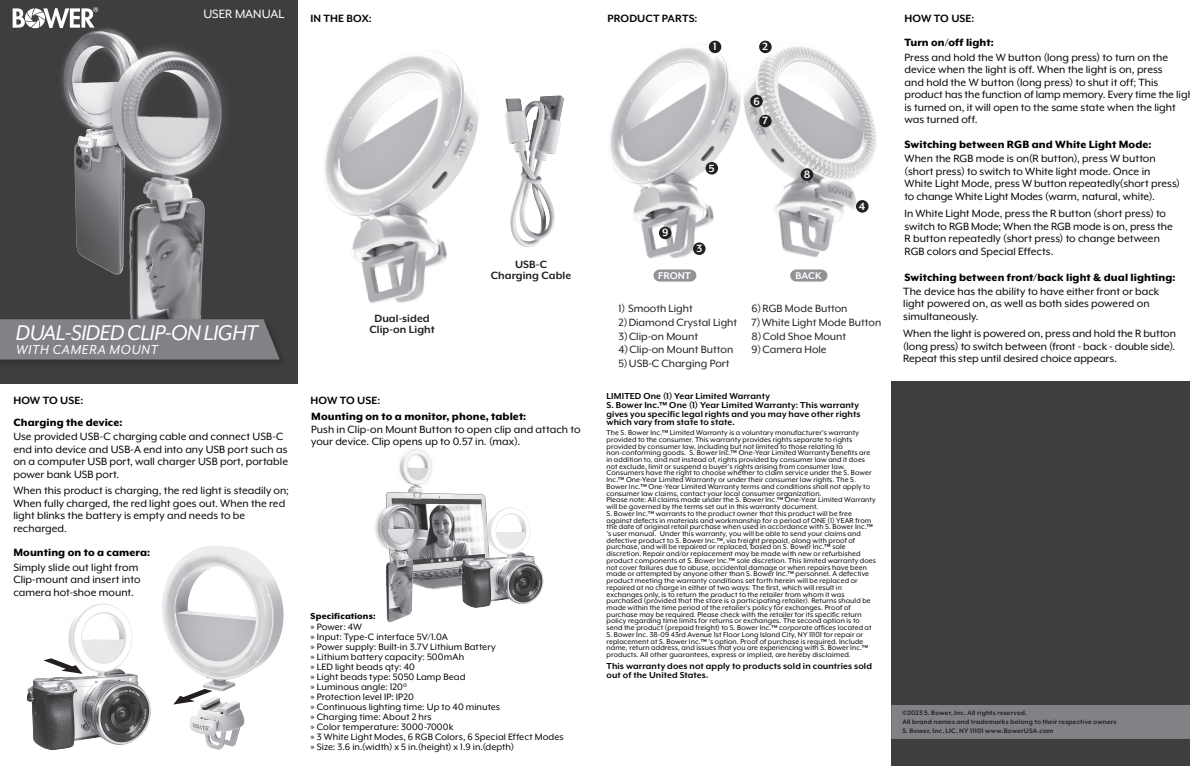
<style>
.page{position:relative;width:1190px;height:766px;background:#fff}
.page>*{position:absolute;margin:0;border:0;box-sizing:border-box;transform-origin:0 0}
.t1{font:italic 24.5px "Mr Eaves XL Mod OT";letter-spacing:-.02em;color:#fff}
.t2{font:italic 15px "Mr Eaves XL Mod OT";letter-spacing:.05em;color:#fff}
.t3{font:13.88px "Mr Eaves XL Mod OT";color:#fff}
.t4{font:12.12px/12.5px "Mr Eaves XL Mod OT";color:#040503}
.t5{font:800 12.12px "Mr Eaves XL Mod OT";letter-spacing:.005em;color:#040503}
.t6{font:12.12px/13.8px "Mr Eaves XL Mod OT";color:#231f20}
.t7{font:700 12.12px "Mr Eaves XL Mod OT";letter-spacing:.01em;color:#040503}
.t8{font:700 12.12px/11.2px "Mr Eaves XL Mod OT";letter-spacing:.005em;color:#231f20;text-align:center}
.t9{font:700 12.12px "Mr Eaves XL Mod OT";color:#fff}
.t10{font:700 11.25px "Mr Eaves XL Mod OT";color:#fff}
.t11{font:10.62px/10px "Mr Eaves XL Mod OT";letter-spacing:.005em;color:#040503}
.t12{font:700 10px/8.8px "Mr Eaves XL Mod OT";letter-spacing:.01em;color:#040503}
.t13{font:800 10px "Mr Eaves XL Mod OT";letter-spacing:.015em;color:#040503}
.t14{font:8.12px/6.8px "Mr Eaves XL Mod OT";letter-spacing:.015em;color:#040503}
.t15{font:700 7.5px/9px "Mr Eaves XL Mod OT";letter-spacing:.02em;color:#231f20}
</style>
<div class="page">
<img style="left:757px;top:40px;width:119px;height:217px">
<img style="left:610px;top:40px;width:147px;height:219px">
<div style="left:653px;top:269px;width:43px;height:13px;background:#919396;border-radius:6px"></div>
<div style="left:790px;top:269px;width:37px;height:13px;background:#919396;border-radius:6px"></div>
<div style="left:709px;top:41px;width:12px;height:12px;background:#231f20;border-radius:50%"></div>
<div style="left:693px;top:242px;width:12px;height:13px;background:#231f20;border-radius:50%"></div>
<div style="left:800px;top:168px;width:13px;height:13px;background:#231f20;border-radius:50%"></div>
<div style="left:856px;top:200px;width:12px;height:13px;background:#231f20;border-radius:50%"></div>
<div style="left:705px;top:162px;width:13px;height:13px;background:#231f20;border-radius:50%"></div>
<div style="left:750px;top:95px;width:12px;height:12px;background:#231f20;border-radius:50%"></div>
<div style="left:759px;top:115px;width:12px;height:12px;background:#231f20;border-radius:50%"></div>
<div style="left:759px;top:41px;width:12px;height:12px;background:#231f20;border-radius:50%"></div>
<div style="left:659px;top:227px;width:12px;height:12px;background:#231f20;border-radius:50%"></div>
<img style="left:399px;top:449px;width:62px;height:45px">
<img style="left:435px;top:494px;width:109px;height:114px">
<img style="left:375px;top:489px;width:60px;height:134px">
<img style="left:505px;top:95px;width:59px;height:152px">
<img style="left:323px;top:50px;width:156px;height:253px">
<svg style="left:0;top:0;width:298px;height:382px;background:#5e5e60"></svg>
<hr style="left:298px;top:0;width:297px;height:1px;background:#939598">
<hr style="left:595px;top:0;width:297px;height:1px;background:#939598">
<svg style="left:0;top:382px;width:297px;height:369px"></svg>
<hr style="left:298px;top:764px;width:297px;height:1px;background:#939598">
<hr style="left:595px;top:764px;width:297px;height:1px;background:#939598">
<svg style="left:891px;top:382px;width:298px;height:383px;background:#434445"></svg>
<svg style="left:891px;top:394px;width:1px;height:370px"></svg>
<hr style="left:1px;top:382px;width:1187px;height:1px;background:#939598">
<svg style="left:297px;top:12px;width:1px;height:372px"></svg>
<h3 class="t3" style="left:203px;top:7px;width:83px">USER MANUAL</h3>
<h3 class="t7" style="left:310px;top:13px;width:63px">IN THE BOX:</h3>
<h1 class="t1" style="left:16px;top:321px;width:244px">DUAL-SIDED CLIP-ON LIGHT</h1>
<h2 class="t2" style="left:16px;top:342px;width:144px">WITH CAMERA MOUNT</h2>
<h3 class="t8" style="left:369px;top:312px;width:67px">Dual-sided<br>Clip-on Light</h3>
<h3 class="t8" style="left:491px;top:258px;width:82px">USB-C<br>Charging Cable</h3>
<h3 class="t7" style="left:13px;top:395px;width:71px">HOW TO USE:</h3>
<h3 class="t7" style="left:310px;top:395px;width:71px">HOW TO USE:</h3>
<h3 class="t5" style="left:13px;top:416px;width:111px">Charging the device:</h3>
<h3 class="t4" style="left:13px;top:430px;width:276px">Use provided USB-C charging cable and connect USB-C end into device and USB-A end into any USB port such as on a computer USB port, wall charger USB port, portable power bank USB port.</h3>
<h3 class="t4" style="left:13px;top:484px;width:277px">When this product is charging, the red light is steadily on; When fully charged, the red light goes out. When the red light blinks the battery is empty and needs to be recharged.</h3>
<h3 class="t5" style="left:13px;top:546px;width:138px">Mounting on to a camera:</h3>
<h3 class="t4" style="left:13px;top:561px;width:129px">Simply slide out light from<br>Clip-mount and insert into camera hot-shoe mount.</h3>
<h3 class="t5" style="left:311px;top:410px;width:217px">Mounting on to a monitor, phone, tablet:</h3>
<h3 class="t4" style="left:311px;top:423px;width:271px">Push in Clip-on Mount Button to open clip and attach to your device. Clip opens up to 0.57 in. (max).</h3>
<p class="t13" style="left:310px;top:611px;width:67px">Specifications:</p>
<p class="t11" style="left:310px;top:622px;width:255px">» Power: 4W<br>» Input: Type-C interface 5V/1.0A<br>» Power supply: Built-in 3.7V Lithium Battery<br>» Lithium battery capacity: 500mAh<br>» LED light beads qty: 40<br>» Light beads type: 5050 Lamp Bead<br>» Luminous angle: 120°<br>» Protection level IP: IP20<br>» Continuous lighting time: Up to 40 minutes<br>» Charging time: About 2 hrs<br>» Color temperature: 3000-7000k<br>» 3 White Light Modes, 6 RGB Colors, 6 Special Effect Modes » Size: 3.6 in.(width) x 5 in.(height) x 1.9 in.(depth)</p>
<h3 class="t7" style="left:607px;top:13px;width:91px">PRODUCT PARTS:</h3>
<h3 class="t9" style="left:713px;top:41px;width:5px">1</h3>
<h3 class="t9" style="left:662px;top:227px;width:8px">9</h3>
<h3 class="t9" style="left:709px;top:162px;width:7px">5</h3>
<h3 class="t9" style="left:696px;top:242px;width:7px">3</h3>
<h3 class="t9" style="left:762px;top:41px;width:7px">2</h3>
<h3 class="t9" style="left:753px;top:95px;width:8px">6</h3>
<h3 class="t9" style="left:762px;top:115px;width:7px">7</h3>
<h3 class="t9" style="left:803px;top:168px;width:8px">8</h3>
<h3 class="t10" style="left:658px;top:270px;width:34px">FRONT</h3>
<h3 class="t10" style="left:795px;top:270px;width:28px">BACK</h3>
<h3 class="t9" style="left:859px;top:200px;width:8px">4</h3>
<h3 class="t6" style="left:618px;top:302px;width:120px">1) Smooth Light<br>2)Diamond Crystal Light<br>3)Clip-on Mount<br>4)Clip-on Mount Button<br>5)USB-C Charging Port</h3>
<h3 class="t6" style="left:751px;top:302px;width:131px">6)RGB Mode Button<br>7)White Light Mode Button<br>8)Cold Shoe Mount<br>9)Camera Hole</h3>
<p class="t12" style="left:606px;top:392px;width:255px">LIMITED One (1) Year Limited Warranty<br>S. Bower Inc.™ One (1) Year Limited Warranty: This warranty gives you specific legal rights and you may have other rights which vary from state to state.</p>
<p class="t14" style="left:606px;top:429px;width:271px">The S. Bower Inc.™ Limited Warranty is a voluntary manufacturer’s warranty provided to the consumer. This warranty provides rights separate to rights provided by consumer law, including but not limited to those relating to non-conforming goods. S. Bower Inc.™ One-Year Limited Warranty benefits are in addition to, and not instead of, rights provided by consumer law and it does not exclude, limit or suspend a buyer’s rights arising from consumer law.<br>Consumers have the right to choose whether to claim service under the S. Bower Inc.™ One-Year Limited Warranty or under their consumer law rights. The S.<br>Bower Inc.™ One-Year Limited Warranty terms and conditions shall not apply to consumer law claims, contact your local consumer organization.<br>Please note: All claims made under the S. Bower Inc.™ One-Year Limited Warranty will be governed by the terms set out in this warranty document.<br>S. Bower Inc.™ warrants to the product owner that this product will be free against defects in materials and workmanship for a period of ONE (1) YEAR from the date of original retail purchase when used in accordance with S. Bower Inc.™ ’s user manual. Under this warranty, you will be able to send your claims and defective product to S. Bower Inc.™, via freight prepaid, along with proof of purchase, and will be repaired or replaced, based on S. Bower Inc.™ sole discretion. Repair and/or replacement may be made with new or refurbished product components at S. Bower Inc.™ sole discretion. This limited warranty does not cover failures due to abuse, accidental damage or when repairs have been made or attempted by anyone other than S. Bower Inc.™ personnel. A defective product meeting the warranty conditions set forth herein will be replaced or repaired at no charge in either of two ways: The first, which will result in exchanges only, is to return the product to the retailer from whom it was purchased (provided that the store is a participating retailer). Returns should be made within the time period of the retailer's policy for exchanges. Proof of purchase may be required. Please check with the retailer for its specific return policy regarding time limits for returns or exchanges. The second option is to send the product (prepaid freight) to S. Bower Inc.™ corporate offices located at S. Bower Inc. 38-09 43rd Avenue 1st Floor Long Island City, NY 11101 for repair or replacement at S. Bower Inc.™ ’s option. Proof of purchase is required. Include name, return address, and issues that you are experiencing with S. Bower Inc.™ products. All other guarantees, express or implied, are hereby disclaimed.</p>
<p class="t12" style="left:606px;top:662px;width:267px">This warranty does not apply to products sold in countries sold out of the United States.</p>
<h3 class="t7" style="left:904px;top:13px;width:71px">HOW TO USE:</h3>
<h3 class="t5" style="left:904px;top:37px;width:91px">Turn on/off light:</h3>
<p class="t4" style="left:904px;top:51px;width:285px">Press and hold the W button (long press) to turn on the device when the light is off. When the light is on, press<br>and hold the W button (long press) to shut it off; This product has the function of lamp memory. Every time the lig is turned on, it will open to the same state when the light was turned off.</p>
<h3 class="t5" style="left:904px;top:138px;width:248px">Switching between RGB and White Light Mode:</h3>
<h3 class="t4" style="left:904px;top:152px;width:277px">When the RGB mode is on(R button), press W button (short press) to switch to White light mode. Once in White Light Mode, press W button repeatedly(short press) to change White Light Modes (warm, natural, white).</h3>
<h3 class="t4" style="left:904px;top:207px;width:270px">In White Light Mode, press the R button (short press) to switch to RGB Mode; When the RGB mode is on, press the R button repeatedly (short press) to change between RGB colors and Special Effects.</h3>
<h3 class="t5" style="left:904px;top:271px;width:272px">Switching between front/back light &amp; dual lighting:</h3>
<h3 class="t4" style="left:903px;top:285px;width:257px">The device has the ability to have either front or back light powered on, as well as both sides powered on simultaneously.</h3>
<h3 class="t4" style="left:903px;top:328px;width:274px;text-align:justify">When the light is powered on, press and hold the R button (long press) to switch between (front - back - double side).<br>Repeat this step until desired choice appears.</h3>
<p class="t15" style="left:902px;top:708px;width:216px">©2023 S. Bower, Inc. All rights reserved.<br>All brand names and trademarks belong to their respective owners<br>S. Bower, Inc. LIC, NY 11101 www.BowerUSA.com</p>
</div>
